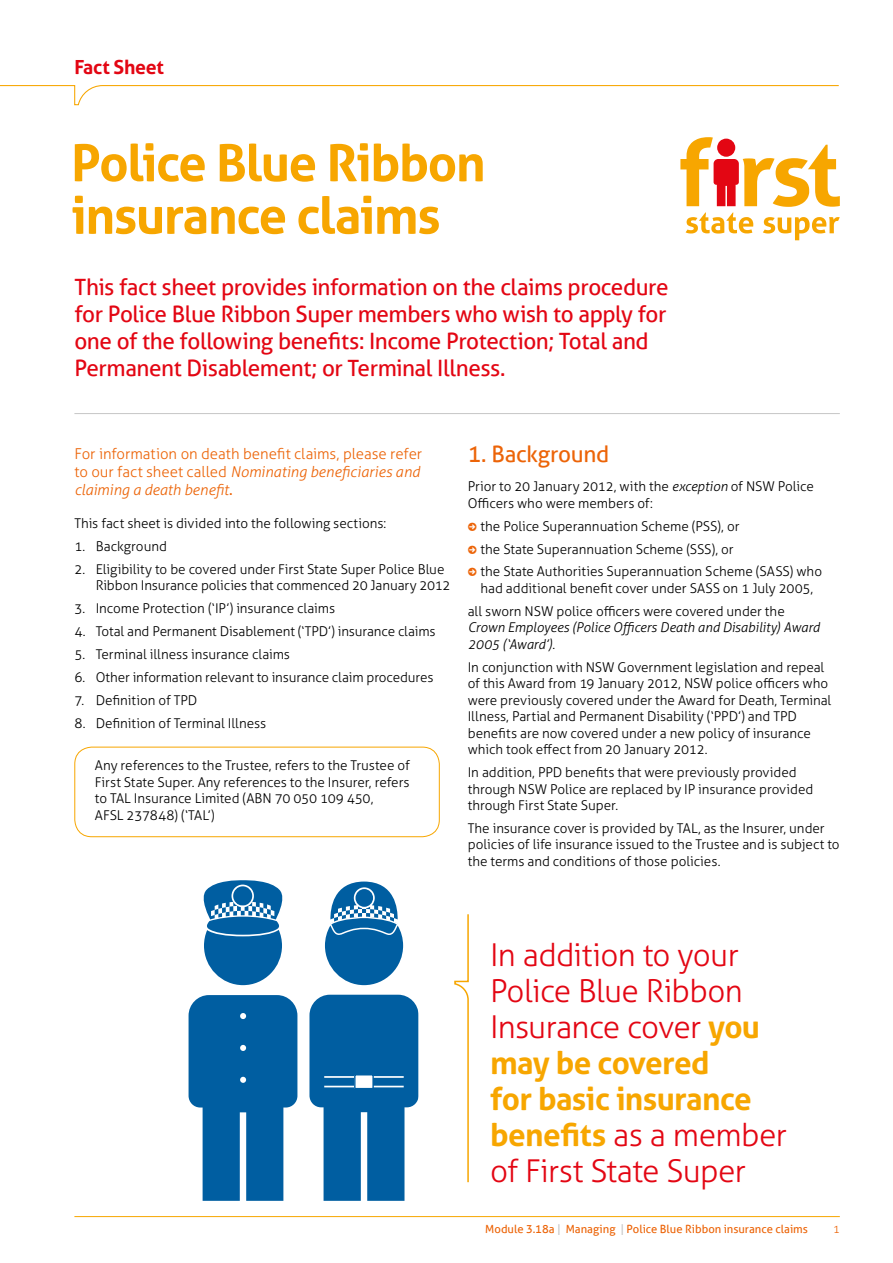
<style>
.page{position:relative;width:893px;height:1263px;background:#fff}
.page>*{position:absolute;margin:0;border:0;box-sizing:border-box;transform-origin:0 0}
.t1{font:700 51px/52.5px "Aller";letter-spacing:-.03em;color:#f7a600}
.t2{font:300 31.5px/36px "Aller";letter-spacing:-.025em;color:#e30613}
.t3{font:22.5px/27px "Aller";letter-spacing:-.02em;color:#e30613}
.t4{font:22.5px "Aller";letter-spacing:-.015em;color:#ec6408}
.t5{font:700 19.5px "Aller";letter-spacing:-.015em;color:#e30613}
.t6{font:300 15px/18px "Aller";letter-spacing:-.005em;color:#ec6408}
.t7{font:300 13.5px/16.5px "Aller";letter-spacing:-.005em;color:#000}
.t8{font:italic 300 13.5px/16.5px "Aller";letter-spacing:-.01em;color:#000}
.t9{font:11.25px "Aller";color:#ec6408}
.t10{font:300 11.25px "Aller";color:#ec6408}
.s1{font-style:italic}
.s2{font-weight:400}
.s3{font-style:normal}
.s4{font-weight:700;color:#f7a600}
.s5{color:#c6c6c6}
</style>
<div class="page">
<svg style="left:680px;top:137px;width:160px;height:103px"></svg>
<hr style="left:74px;top:1216px;width:766px;height:1px;background:#f7a600">
<div style="left:74px;top:747px;width:366px;height:90px;border:1px solid #f7a600;border-radius:17px"></div>
<svg style="left:0;top:85px;width:839px;height:21px"></svg>
<hr style="left:74px;top:413px;width:766px;height:1px;background:#c6c6c6">
<svg style="left:454px;top:914px;width:15px;height:269px"></svg>
<svg style="left:309px;top:995px;width:110px;height:206px"></svg>
<hr style="left:324px;top:1076px;width:80px;height:2px;background:#fff">
<hr style="left:324px;top:1086px;width:80px;height:1px;background:#fff">
<div style="left:355px;top:1075px;width:18px;height:13px;background:#fff"></div>
<div style="left:354px;top:1074px;width:20px;height:15px;border:1px solid #005ea1"></div>
<svg style="left:189px;top:995px;width:108px;height:206px"></svg>
<svg style="left:203px;top:880px;width:80px;height:105px"></svg>
<svg style="left:325px;top:881px;width:78px;height:104px"></svg>
<h3 class="t5" style="left:74px;top:55px;width:91px">Fact Sheet</h3>
<h1 class="t1" style="left:71px;top:136px;width:416px">Police Blue Ribbon insurance claims</h1>
<h3 class="t3" style="left:74px;top:274px;width:596px">This fact sheet provides information on the claims procedure for Police Blue Ribbon Super members who wish to apply for one of the following benefits: Income Protection; Total and Permanent Disablement; or Terminal Illness.</h3>
<p class="t6" style="left:74px;top:444px;width:349px">For information on death benefit claims, please refer to our fact sheet called <span class="s1">Nominating beneficiaries and claiming a death benefit</span><span class="s2">.</span></p>
<p class="t7" style="left:74px;top:515px;width:313px">This fact sheet is divided into the following sections:</p>
<p class="t7" style="left:74px;top:538px;width:94px">1. Background</p>
<p class="t7" style="left:96px;top:561px;width:357px;text-indent:-21px">2. Eligibility to be covered under First State Super Police Blue<br>Ribbon Insurance policies that commenced 20 January 2012</p>
<p class="t7" style="left:74px;top:600px;width:262px">3. Income Protection (‘IP’) insurance claims</p>
<p class="t7" style="left:74px;top:623px;width:363px">4. Total and Permanent Disablement (‘TPD’) insurance claims</p>
<p class="t7" style="left:74px;top:646px;width:217px">5. Terminal illness insurance claims</p>
<p class="t7" style="left:74px;top:669px;width:361px">6. Other information relevant to insurance claim procedures</p>
<p class="t7" style="left:74px;top:692px;width:124px">7. Definition of TPD</p>
<p class="t7" style="left:74px;top:715px;width:193px">8. Definition of Terminal Illness</p>
<p class="t7" style="left:95px;top:757px;width:316px">Any references to the Trustee, refers to the Trustee of First State Super. Any references to the Insurer, refers to TAL Insurance Limited (ABN 70 050 109 450,<br>AFSL 237848) (‘TAL’)</p>
<h3 class="t4" style="left:468px;top:440px;width:143px">1. Background</h3>
<p class="t7" style="left:468px;top:478px;width:348px">Prior to 20 January 2012, with the <span class="s1">exception</span> of NSW Police<br>Officers who were members of:</p>
<p class="t7" style="left:480px;top:514px;width:343px;line-height:23px">the Police Superannuation Scheme (PSS), or<br>the State Superannuation Scheme (SSS), or<br>the State Authorities Superannuation Scheme (SASS) who</p>
<p class="t7" style="left:468px;top:577px;width:347px;line-height:23px;text-indent:13px">had additional benefit cover under SASS on 1 July 2005, all sworn NSW police officers were covered under the</p>
<p class="t8" style="left:468px;top:619px;width:353px">Crown Employees (Police Officers Death and Disability) Award<br>2005 (‘Award’)<span class="s3">.</span></p>
<p class="t7" style="left:468px;top:659px;width:365px">In conjunction with NSW Government legislation and repeal of this Award from 19 January 2012, NSW police officers who were previously covered under the Award for Death, Terminal Illness, Partial and Permanent Disability (‘PPD’) and TPD benefits are now covered under a new policy of insurance which took effect from 20 January 2012.</p>
<p class="t7" style="left:468px;top:764px;width:347px">In addition, PPD benefits that were previously provided through NSW Police are replaced by IP insurance provided through First State Super.</p>
<p class="t7" style="left:468px;top:820px;width:373px">The insurance cover is provided by TAL, as the Insurer, under policies of life insurance issued to the Trustee and is subject to the terms and conditions of those policies.</p>
<h2 class="t2" style="left:490px;top:937px;width:298px">In addition to your<br>Police Blue Ribbon<br>Insurance cover <span class="s4">you may be covered<br>for basic insurance benefits</span> as a member of First State Super</h2>
<p class="t9" style="left:485px;top:1222px;width:324px">Module 3.18a <span class="s5">|</span> Managing <span class="s5">|</span> Police Blue Ribbon insurance claims</p>
<p class="t10" style="left:833px;top:1222px;width:8px">1</p>
</div>
